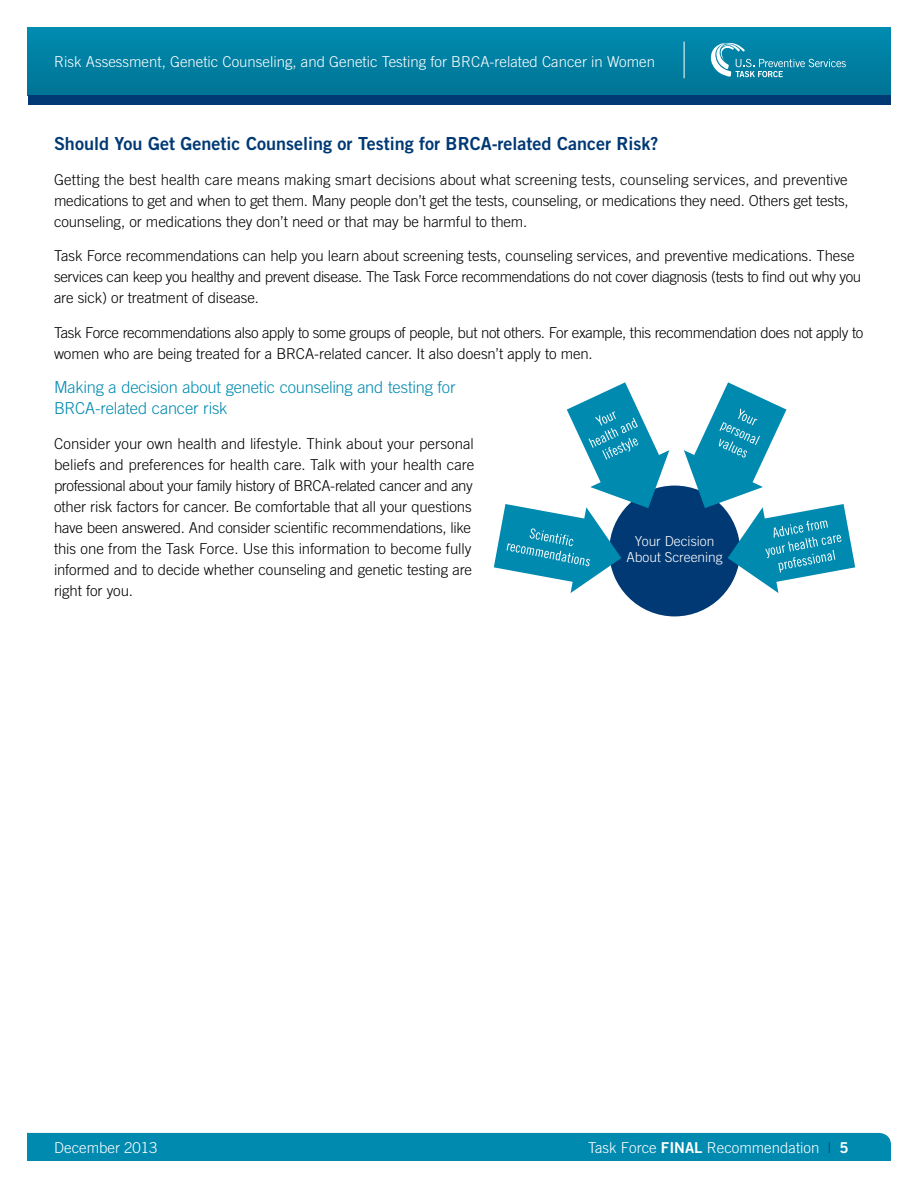
<style>
.page{position:relative;width:918px;height:1188px;background:#fff}
.page>*{position:absolute;margin:0;border:0;box-sizing:border-box;transform-origin:0 0}
.t1{font:18px "Trade Gothic Bold Two";color:#003974}
.t2{font:300 16.5px/21px "Trade Gothic";letter-spacing:-.015em;color:#008ab0}
.t3{font:300 15px/21px "Trade Gothic";letter-spacing:-.01em;color:#000}
.t4{font:300 15px "Trade Gothic";color:#fff}
.t5{font:300 13.8px/16.5px "Trade Gothic";color:#fff;text-align:center}
.s1{font-family:"Trade Gothic Bold Two";font-weight:400}
.s2{color:#003974}
</style>
<div class="page">
<div style="left:28px;top:27px;width:862px;height:68px;background:linear-gradient(to bottom,#008cb1,#007494)"></div>
<div style="left:28px;top:95px;width:862px;height:10px;background:#003974"></div>
<svg style="left:709px;top:43px;width:137px;height:34px;background:#2894b1"></svg>
<hr style="left:684px;top:42px;width:1px;height:36px;background:#fff">
<div style="left:27px;top:1133px;width:864px;height:28px;background:#008ab0"></div>
<div style="left:609px;top:486px;width:131px;height:130px;background:#003974;border-radius:50%"></div>
<svg style="left:684px;top:382px;width:171px;height:211px"></svg>
<svg style="left:494px;top:382px;width:175px;height:211px"></svg>
<p class="t4" style="left:54px;top:53px;width:602px">Risk Assessment, Genetic Counseling, and Genetic Testing for BRCA-related Cancer in Women</p>
<h1 class="t1" style="left:54px;top:133px;width:606px">Should You Get Genetic Counseling or Testing for BRCA-related Cancer Risk?</h1>
<p class="t3" style="left:54px;top:169px;width:796px;text-align:justify">Getting the best health care means making smart decisions about what screening tests, counseling services, and preventive medications to get and when to get them. Many people don’t get the tests, counseling, or medications they need. Others get tests, counseling, or medications they don’t need or that may be harmful to them.</p>
<p class="t3" style="left:54px;top:245px;width:809px">Task Force recommendations can help you learn about screening tests, counseling services, and preventive medications. These services can keep you healthy and prevent disease. The Task Force recommendations do not cover diagnosis (tests to find out why you are sick) or treatment of disease.</p>
<p class="t3" style="left:54px;top:322px;width:811px">Task Force recommendations also apply to some groups of people, but not others. For example, this recommendation does not apply to women who are being treated for a BRCA-related cancer. It also doesn’t apply to men.</p>
<h2 class="t2" style="left:54px;top:377px;width:403px">Making a decision about genetic counseling and testing for<br>BRCA-related cancer risk</h2>
<p class="t3" style="left:54px;top:433px;width:422px">Consider your own health and lifestyle. Think about your personal beliefs and preferences for health care. Talk with your health care professional about your family history of BRCA-related cancer and any other risk factors for cancer. Be comfortable that all your questions have been answered. And consider scientific recommendations, like this one from the Task Force. Use this information to become fully informed and to decide whether counseling and genetic testing are right for you.</p>
<p class="t5" style="left:627px;top:533px;width:98px">Your Decision<br>About Screening</p>
<p class="t4" style="left:54px;top:1138px;width:105px">December 2013</p>
<p class="t4" style="left:588px;top:1138px;width:262px">Task Force <span class="s1">FINAL</span> Recommendation <span class="s2">|</span> <span class="s1">5</span></p>
</div>
